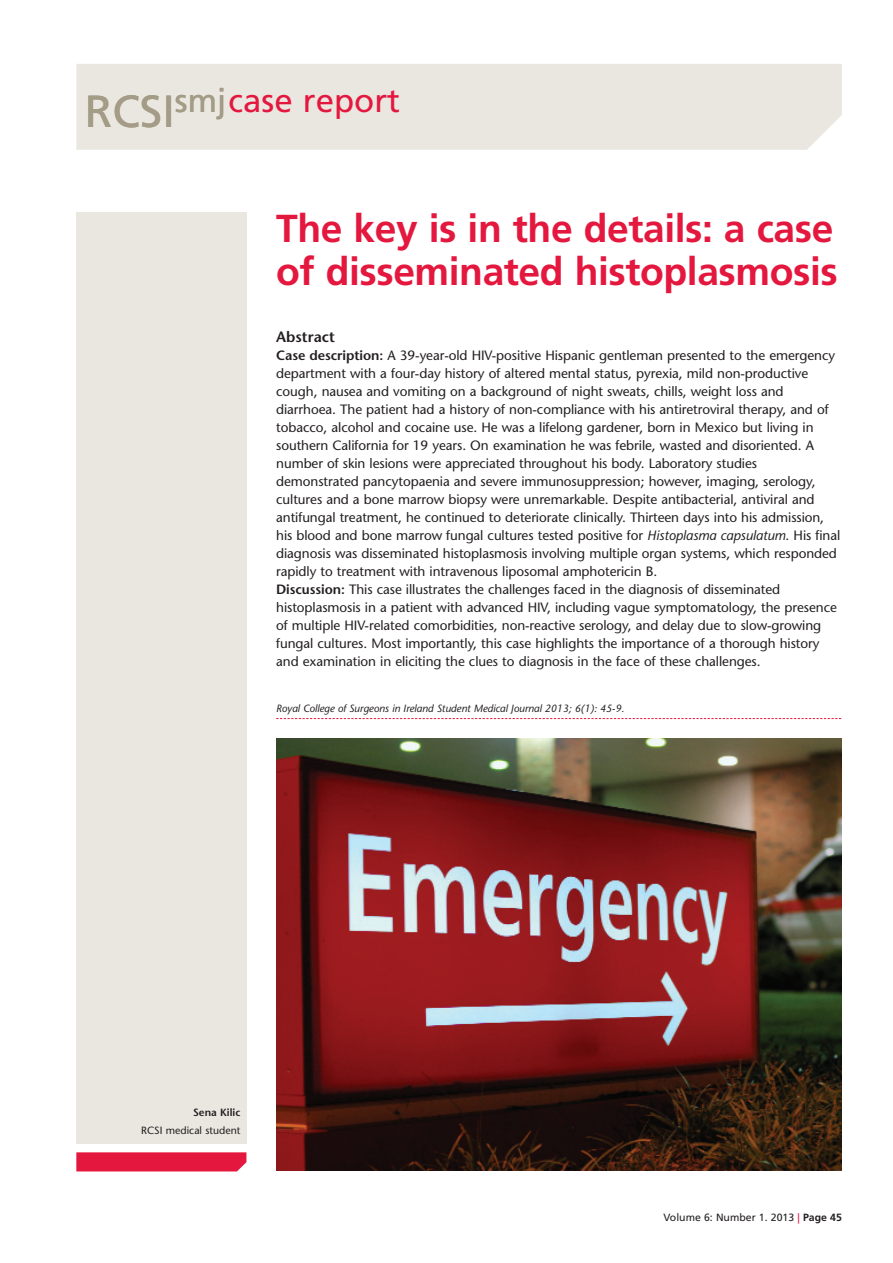
<style>
.page{position:relative;width:893px;height:1263px;background:#fff}
.page>*{position:absolute;margin:0;border:0;box-sizing:border-box;transform-origin:0 0}
.t1{font:45px "Frutiger";color:#a49c87}
.t2{font:700 39px/43.5px "Frutiger";letter-spacing:-.01em;color:#e4183e}
.t3{font:33px "Frutiger";color:#e4183e}
.t4{font:600 15px "Stone Sans";color:#231f20}
.t5{font:13.5px/18px "Stone Sans";letter-spacing:-.005em;color:#231f20}
.t6{font:italic 10.5px "Stone Sans";letter-spacing:-.005em;color:#231f20}
.t7{font:10.5px "Frutiger";color:#231f20}
.t8{font:10.5px "Stone Sans";color:#231f20}
.t9{font:600 10.5px "Stone Sans";color:#231f20}
.s1{font-weight:600}
.s2{font-style:italic}
.s3{color:#e4183e}
.s4{font-weight:700}
</style>
<div class="page">
<div style="left:76px;top:64px;width:766px;height:86px;background:#eae7e1"></div>
<div style="left:76px;top:213px;width:170px;height:931px;background:#eae7e1"></div>
<svg style="left:276px;top:718px;width:565px;height:1px"></svg>
<svg style="left:76px;top:1152px;width:170px;height:20px;background:#e52548"></svg>
<img style="left:276px;top:739px;width:566px;height:431px">
<h1 class="t1" style="left:85px;top:93px;width:143px">RCSI<sup>smj</sup></h1>
<h3 class="t3" style="left:229px;top:87px;width:173px">case report</h3>
<h2 class="t2" style="left:276px;top:210px;width:563px">The key is in the details: a case of disseminated histoplasmosis</h2>
<p class="t4" style="left:276px;top:331px;width:60px">Abstract</p>
<p class="t5" style="left:276px;top:348px;width:565px"><span class="s1">Case description:</span> A 39-year-old HIV-positive Hispanic gentleman presented to the emergency department with a four-day history of altered mental status, pyrexia, mild non-productive cough, nausea and vomiting on a background of night sweats, chills, weight loss and diarrhoea. The patient had a history of non-compliance with his antiretroviral therapy, and of tobacco, alcohol and cocaine use. He was a lifelong gardener, born in Mexico but living in southern California for 19 years. On examination he was febrile, wasted and disoriented. A number of skin lesions were appreciated throughout his body. Laboratory studies demonstrated pancytopaenia and severe immunosuppression; however, imaging, serology, cultures and a bone marrow biopsy were unremarkable. Despite antibacterial, antiviral and antifungal treatment, he continued to deteriorate clinically. Thirteen days into his admission, his blood and bone marrow fungal cultures tested positive for <span class="s2">Histoplasma capsulatum</span>. His final diagnosis was disseminated histoplasmosis involving multiple organ systems, which responded rapidly to treatment with intravenous liposomal amphotericin B.<br><span class="s1">Discussion:</span> This case illustrates the challenges faced in the diagnosis of disseminated histoplasmosis in a patient with advanced HIV, including vague symptomatology, the presence of multiple HIV-related comorbidities, non-reactive serology, and delay due to slow-growing fungal cultures. Most importantly, this case highlights the importance of a thorough history and examination in eliciting the clues to diagnosis in the face of these challenges.</p>
<p class="t6" style="left:276px;top:704px;width:349px">Royal College of Surgeons in Ireland Student Medical Journal 2013; 6(1): 45-9.</p>
<p class="t9" style="left:193px;top:1108px;width:49px">Sena Kilic</p>
<p class="t8" style="left:141px;top:1126px;width:101px">RCSI medical student</p>
<p class="t7" style="left:663px;top:1213px;width:180px">Volume 6: Number 1. 2013 <span class="s3">|</span> <span class="s4">Page 45</span></p>
</div>
